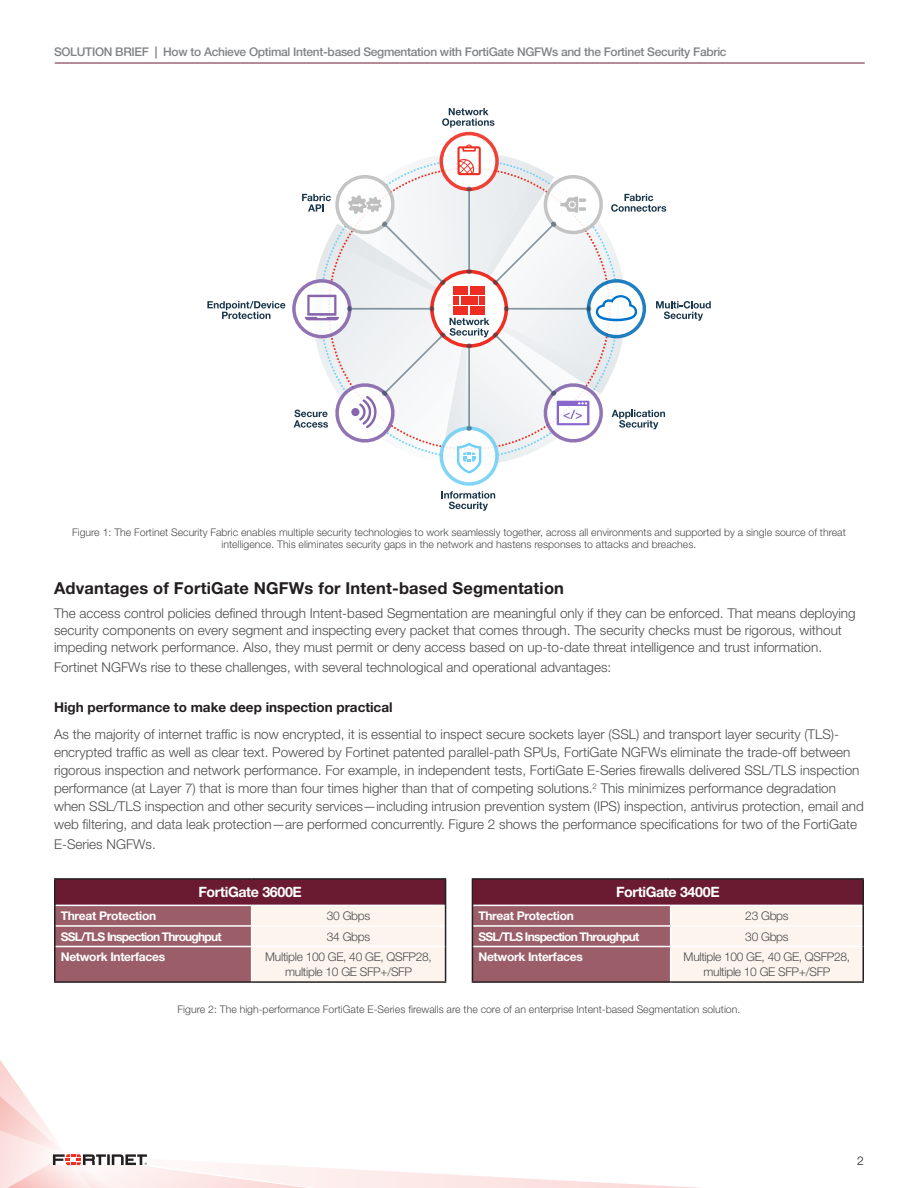
<style>
.page{position:relative;width:918px;height:1188px;background:#fff}
.page>*{position:absolute;margin:0;border:0;box-sizing:border-box;transform-origin:0 0}
.Body_Copy_Sub-SUBHEA{font:700 16.5px "Helvetica Neue LT Pro";letter-spacing:.01em;color:#231f20}
.Page_Header{font:700 14.25px "Helvetica Neue LT Pro";letter-spacing:-.025em;color:#fff}
.Body_Copy{font:300 13.5px/18px "Helvetica Neue LT Pro";color:#4b4c4d}
.Body_Copy-2{font:700 13.5px "Helvetica Neue LT Pro";color:#231f20}
.Page_Header-2{font:300 12px/15px "Helvetica Neue LT Pro";letter-spacing:-.025em;color:#4b4c4d;text-align:center}
.t1{font:500 12px "Helvetica Neue LT Pro";letter-spacing:-.025em;color:#808285}
.Page_Header-3{font:700 12px "Helvetica Neue LT Pro";letter-spacing:-.025em;color:#fff}
.Page_Header-4{font:700 12px "Helvetica Neue LT Pro";letter-spacing:-.065em;color:#fff}
.t2{font:300 12px "Helvetica Neue LT Pro";color:#231f20}
.Figure_Description{font:300 10.5px/12px "Helvetica Neue LT Pro";color:#4b4c4d;text-align:center}
.s1{font-weight:700}
</style>
<div class="page">
<hr style="left:55px;top:63px;width:810px;height:1px;background:#6b1b31">
<svg style="left:0;top:1060px;width:700px;height:128px"></svg>
<hr style="left:54px;top:878px;width:198px;height:2px;background:#231f20">
<hr style="left:54px;top:880px;width:2px;height:25px;background:#231f20">
<hr style="left:252px;top:878px;width:194px;height:2px;background:#231f20">
<hr style="left:54px;top:905px;width:2px;height:21px;background:#231f20">
<hr style="left:54px;top:926px;width:2px;height:21px;background:#231f20">
<svg style="left:55px;top:880px;width:391px;height:101px;background:#b68990"></svg>
<hr style="left:54px;top:947px;width:2px;height:34px;background:#231f20">
<hr style="left:445px;top:947px;width:1px;height:34px;background:#231f20">
<hr style="left:54px;top:981px;width:198px;height:2px;background:#231f20">
<hr style="left:252px;top:981px;width:194px;height:2px;background:#231f20">
<hr style="left:472px;top:878px;width:199px;height:2px;background:#231f20">
<hr style="left:671px;top:878px;width:193px;height:2px;background:#231f20">
<hr style="left:862px;top:880px;width:2px;height:25px;background:#231f20">
<hr style="left:862px;top:905px;width:2px;height:21px;background:#231f20">
<svg style="left:472px;top:880px;width:391px;height:101px;background:#b58990"></svg>
<hr style="left:862px;top:926px;width:2px;height:21px;background:#231f20">
<hr style="left:472px;top:947px;width:1px;height:34px;background:#231f20">
<hr style="left:862px;top:947px;width:2px;height:34px;background:#231f20">
<hr style="left:472px;top:981px;width:199px;height:2px;background:#231f20">
<hr style="left:671px;top:981px;width:193px;height:2px;background:#231f20">
<svg style="left:441px;top:134px;width:56px;height:55px"></svg>
<div style="left:439px;top:132px;width:60px;height:59px;border:4px solid #ee2e22;border-radius:50%"></div>
<svg style="left:441px;top:428px;width:56px;height:56px"></svg>
<div style="left:439px;top:426px;width:60px;height:60px;border:4px solid #72d1f6;border-radius:50%"></div>
<svg style="left:442px;top:108px;width:52px;height:20px"></svg>
<svg style="left:441px;top:491px;width:54px;height:20px"></svg>
<svg style="left:207px;top:301px;width:78px;height:18px"></svg>
<svg style="left:294px;top:144px;width:417px;height:330px"></svg>
<p class="t1" style="left:54px;top:44px;width:674px">SOLUTION BRIEF <span class="s1">|</span> How to Achieve Optimal Intent-based Segmentation with FortiGate NGFWs and the Fortinet Security Fabric</p>
<p class="Figure_Description" style="left:72px;top:526px;width:775px">Figure 1: The Fortinet Security Fabric enables multiple security technologies to work seamlessly together, across all environments and supported by a single source of threat intelligence. This eliminates security gaps in the network and hastens responses to attacks and breaches.</p>
<p class="Body_Copy_Sub-SUBHEA" style="left:54px;top:578px;width:512px">Advantages of FortiGate NGFWs for Intent-based Segmentation</p>
<p class="Body_Copy" style="left:54px;top:604px;width:803px;line-height:17.2px">The access control policies defined through Intent-based Segmentation are meaningful only if they can be enforced. That means deploying security components on every segment and inspecting every packet that comes through. The security checks must be rigorous, without impeding network performance. Also, they must permit or deny access based on up-to-date threat intelligence and trust information.</p>
<p class="Body_Copy" style="left:54px;top:658px;width:559px">Fortinet NGFWs rise to these challenges, with several technological and operational advantages:</p>
<p class="Body_Copy-2" style="left:54px;top:699px;width:340px">High performance to make deep inspection practical</p>
<p class="Body_Copy" style="left:54px;top:725px;width:811px">As the majority of internet traffic is now encrypted, it is essential to inspect secure sockets layer (SSL) and transport layer security (TLS)- encrypted traffic as well as clear text. Powered by Fortinet patented parallel-path SPUs, FortiGate NGFWs eliminate the trade-off between rigorous inspection and network performance. For example, in independent tests, FortiGate E-Series firewalls delivered SSL/TLS inspection performance (at Layer 7) that is more than four times higher than that of competing solutions.<sup>2</sup> This minimizes performance degradation when SSL/TLS inspection and other security services—including intrusion prevention system (IPS) inspection, antivirus protection, email and web filtering, and data leak protection—are performed concurrently. Figure 2 shows the performance specifications for two of the FortiGate</p>
<p class="Body_Copy" style="left:54px;top:835px;width:103px">E-Series NGFWs.</p>
<p class="Page_Header" style="left:198px;top:883px;width:105px">FortiGate 3600E</p>
<p class="Page_Header-3" style="left:61px;top:908px;width:97px">Threat Protection</p>
<p class="Page_Header-2" style="left:327px;top:908px;width:45px">30 Gbps</p>
<p class="Page_Header-4" style="left:61px;top:929px;width:162px">SSL/TLS Inspection Throughput</p>
<p class="Page_Header-2" style="left:327px;top:928px;width:45px">34 Gbps</p>
<p class="Page_Header-3" style="left:61px;top:949px;width:106px">Network Interfaces</p>
<p class="Page_Header-2" style="left:265px;top:949px;width:168px">Multiple 100 GE, 40 GE, QSFP28, multiple 10 GE SFP+/SFP</p>
<p class="Page_Header" style="left:616px;top:883px;width:105px">FortiGate 3400E</p>
<p class="Page_Header-3" style="left:478px;top:908px;width:97px">Threat Protection</p>
<p class="Page_Header-2" style="left:745px;top:908px;width:45px">23 Gbps</p>
<p class="Page_Header-4" style="left:478px;top:929px;width:162px">SSL/TLS Inspection Throughput</p>
<p class="Page_Header-2" style="left:745px;top:928px;width:45px">30 Gbps</p>
<p class="Page_Header-3" style="left:478px;top:949px;width:106px">Network Interfaces</p>
<p class="Page_Header-2" style="left:684px;top:949px;width:168px">Multiple 100 GE, 40 GE, QSFP28, multiple 10 GE SFP+/SFP</p>
<p class="Figure_Description" style="left:178px;top:1003px;width:564px">Figure 2: The high-performance FortiGate E-Series firewalls are the core of an enterprise Intent-based Segmentation solution.</p>
<p class="t2" style="left:857px;top:1154px;width:8px">2</p>
</div>
